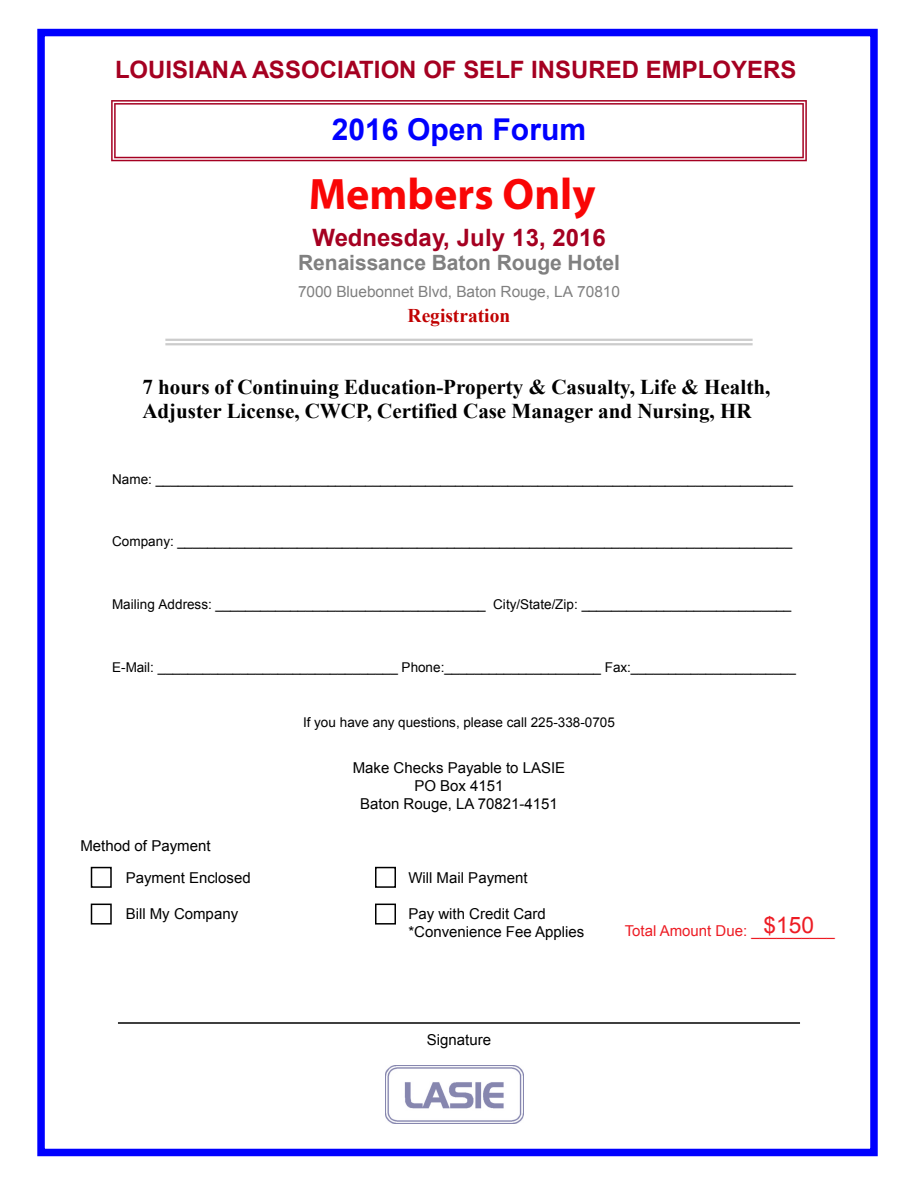
<style>
.page{position:relative;width:918px;height:1188px;background:#fff}
.page>*{position:absolute;margin:0;border:0;box-sizing:border-box;transform-origin:0 0}
.t1{font:700 44.25px "Myriad Pro";color:#f90606}
.t2{font:700 30px "Arial";color:#00f}
.t3{font:700 24px "Arial";color:#a50021}
.t4{font:22.8px "Arial";color:#ed1c24}
.t5{font:700 21px/24.2px "Times New Roman";color:#000}
.t6{font:700 21px "Arial";letter-spacing:-.005em;color:#808080}
.t7{font:700 19.5px "Times New Roman";color:#c00000}
.t8{font:15.45px "Arial";letter-spacing:-.005em;color:#808080}
.t9{font:15px/18px "Arial";color:#000}
.t10{font:15px "Arial";color:#ed1c24}
.t11{font:13.5px "Arial";color:#000}
</style>
<div class="page">
<div style="left:37px;top:29px;width:841px;height:1127px;border:8px solid #00f"></div>
<img style="left:386px;top:1066px;width:137px;height:58px">
<svg style="left:111px;top:100px;width:696px;height:61px"></svg>
<hr style="left:165px;top:339px;width:588px;height:2px;background:#ccc">
<hr style="left:165px;top:343px;width:588px;height:2px;background:#ccc">
<div style="left:91px;top:867px;width:21px;height:21px;border:2px solid #000"></div>
<div style="left:91px;top:904px;width:21px;height:21px;border:2px solid #000"></div>
<div style="left:375px;top:867px;width:21px;height:21px;border:2px solid #000"></div>
<div style="left:375px;top:904px;width:21px;height:21px;border:2px solid #000"></div>
<hr style="left:118px;top:1022px;width:682px;height:2px;background:#000">
<h3 class="t3" style="left:115px;top:54px;width:683px">LOUISIANA ASSOCIATION OF SELF INSURED EMPLOYERS</h3>
<h2 class="t2" style="left:332px;top:110px;width:256px">2016 Open Forum</h2>
<h1 class="t1" style="left:309px;top:165px;width:288px">Members Only</h1>
<h3 class="t3" style="left:312px;top:221px;width:295px">Wednesday, July 13, 2016</h3>
<h3 class="t6" style="left:298px;top:249px;width:323px">Renaissance Baton Rouge Hotel</h3>
<h3 class="t7" style="left:408px;top:302px;width:104px">Registration</h3>
<p class="t8" style="left:298px;top:282px;width:324px">7000 Bluebonnet Blvd, Baton Rouge, LA 70810</p>
<h3 class="t5" style="left:142px;top:374px;width:630px">7 hours of Continuing Education-Property &amp; Casualty, Life &amp; Health,<br>Adjuster License, CWCP, Certified Case Manager and Nursing, HR</h3>
<p class="t11" style="left:112px;top:470px;width:682px">Name: _____________________________________________________________________________________</p>
<p class="t11" style="left:112px;top:533px;width:682px">Company: __________________________________________________________________________________</p>
<p class="t11" style="left:112px;top:595px;width:681px">Mailing Address: ____________________________________ City/State/Zip: ____________________________</p>
<p class="t11" style="left:112px;top:658px;width:685px">E-Mail: ________________________________ Phone:_____________________ Fax:______________________</p>
<p class="t11" style="left:303px;top:714px;width:313px">If you have any questions, please call 225-338-0705</p>
<p class="t9" style="left:126px;top:830px;width:127px;line-height:31.8px;text-indent:-45px">Method of Payment<br>Payment Enclosed</p>
<p class="t9" style="left:126px;top:905px;width:114px">Bill My Company</p>
<p class="t9" style="left:353px;top:759px;width:214px;text-align:center">Make Checks Payable to LASIE<br>PO Box 4151<br>Baton Rouge, LA 70821-4151</p>
<p class="t9" style="left:408px;top:869px;width:121px">Will Mail Payment</p>
<p class="t9" style="left:408px;top:905px;width:177px">Pay with Credit Card *Convenience Fee Applies</p>
<p class="t9" style="left:427px;top:1031px;width:66px">Signature</p>
<h3 class="t4" style="left:764px;top:910px;width:52px">$150</h3>
<p class="t10" style="left:625px;top:921px;width:212px">Total Amount Due: __________</p>
</div>
